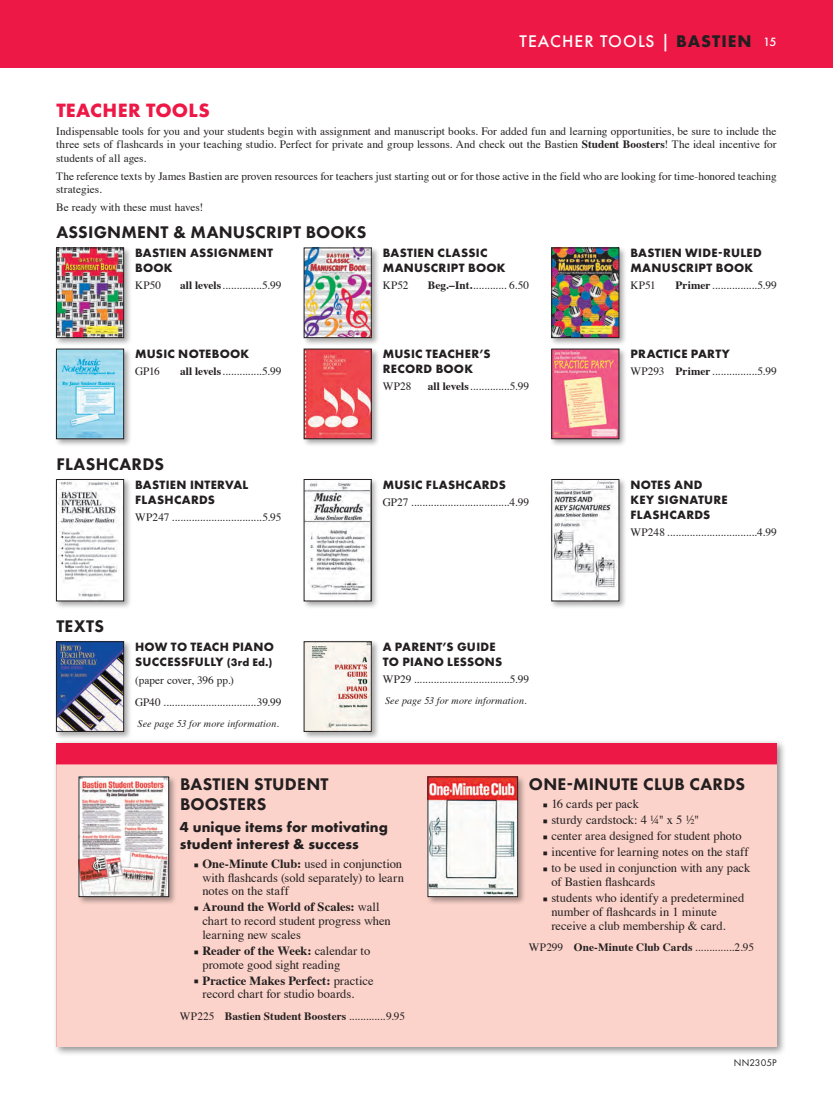
<style>
.page{position:relative;width:833px;height:1103px;background:#fff}
.page>*{position:absolute;margin:0;border:0;box-sizing:border-box;transform-origin:0 0}
.t1{font:700 20px "Futura PT";letter-spacing:.015em;color:#ed1845}
.t2{font:800 17.5px/20px "Futura PT";letter-spacing:.015em;color:#231f20}
.t3{font:500 17.5px "Futura PT";letter-spacing:.06em;color:#fff}
.t4{font:700 15px/17.5px "Futura PT";letter-spacing:.005em;color:#231f20}
.t5{font:12.5px/13.8px "Times";color:#231f20}
.t6{font:700 12.5px/15px "Futura PT";letter-spacing:.025em;color:#231f20}
.t7{font:11.25px/13.5px "Times";letter-spacing:.005em;color:#231f20}
.t8{font:700 11.25px "Times";letter-spacing:.01em;color:#231f20}
.t9{font:italic 10px "Times";letter-spacing:.015em;color:#231f20}
.t10{font:10px "Futura PT";letter-spacing:.005em;color:#231f20}
.s1{font-weight:700;color:#231f20}
.s2{font-size:12.5px}
.s3{font-weight:700}
.s4{font-size:11.25px}
.s5{font-weight:400}
</style>
<div class="page">
<div style="left:54px;top:639px;width:78px;height:101px;background:#231f20;opacity:.4"></div>
<img style="left:58px;top:643px;width:64px;height:86px">
<div style="left:56px;top:641px;width:68px;height:90px;border:1px solid #231f20"></div>
<div style="left:302px;top:639px;width:78px;height:101px;background:#231f20;opacity:.4"></div>
<img style="left:306px;top:643px;width:63px;height:86px">
<div style="left:54px;top:246px;width:78px;height:100px;background:#231f20;opacity:.4"></div>
<img style="left:58px;top:250px;width:64px;height:86px">
<div style="left:56px;top:248px;width:68px;height:90px;border:1px solid #231f20"></div>
<div style="left:302px;top:246px;width:78px;height:100px;background:#231f20;opacity:.4"></div>
<img style="left:306px;top:250px;width:63px;height:86px">
<div style="left:549px;top:246px;width:78px;height:100px;background:#231f20;opacity:.4"></div>
<img style="left:553px;top:250px;width:64px;height:86px">
<div style="left:551px;top:248px;width:68px;height:90px;border:1px solid #231f20"></div>
<div style="left:54px;top:347px;width:78px;height:100px;background:#231f20;opacity:.4"></div>
<img style="left:58px;top:351px;width:64px;height:86px">
<div style="left:56px;top:349px;width:68px;height:90px;border:1px solid #231f20"></div>
<div style="left:302px;top:347px;width:78px;height:100px;background:#231f20;opacity:.4"></div>
<img style="left:306px;top:351px;width:63px;height:86px">
<div style="left:549px;top:347px;width:78px;height:100px;background:#231f20;opacity:.4"></div>
<img style="left:553px;top:351px;width:64px;height:86px">
<div style="left:551px;top:349px;width:68px;height:90px;border:1px solid #231f20"></div>
<div style="left:54px;top:477px;width:78px;height:132px;background:#231f20;opacity:.4"></div>
<img style="left:58px;top:481px;width:64px;height:118px">
<div style="left:56px;top:479px;width:68px;height:122px;border:1px solid #231f20"></div>
<div style="left:302px;top:477px;width:78px;height:132px;background:#231f20;opacity:.4"></div>
<img style="left:306px;top:481px;width:63px;height:118px">
<div style="left:549px;top:477px;width:78px;height:132px;background:#231f20;opacity:.4"></div>
<img style="left:553px;top:481px;width:64px;height:118px">
<div style="left:551px;top:479px;width:68px;height:122px;border:1px solid #231f20"></div>
<div style="left:53px;top:739px;width:734px;height:318px;background:#231f20;opacity:.5"></div>
<svg style="left:55px;top:742px;width:723px;height:305px;background:#f9c4bf"></svg>
<div style="left:77px;top:774px;width:100px;height:131px;background:#231f20;opacity:.4"></div>
<img style="left:81px;top:778px;width:86px;height:116px">
<div style="left:426px;top:774px;width:100px;height:131px;background:#231f20;opacity:.4"></div>
<img style="left:430px;top:778px;width:86px;height:116px">
<div style="left:0;top:0;width:832px;height:68px;background:#ed1845"></div>
<svg style="left:194px;top:863px;width:4px;height:4px"></svg>
<svg style="left:194px;top:906px;width:4px;height:4px"></svg>
<svg style="left:194px;top:950px;width:4px;height:4px"></svg>
<svg style="left:194px;top:980px;width:4px;height:3px"></svg>
<svg style="left:543px;top:803px;width:4px;height:4px"></svg>
<svg style="left:543px;top:819px;width:4px;height:4px"></svg>
<svg style="left:543px;top:835px;width:4px;height:4px"></svg>
<svg style="left:543px;top:851px;width:4px;height:4px"></svg>
<svg style="left:543px;top:867px;width:4px;height:4px"></svg>
<svg style="left:543px;top:897px;width:4px;height:4px"></svg>
<h2 class="t3" style="left:519px;top:31px;width:258px">TEACHER TOOLS | <span class="s1">BASTIEN</span> <span class="s2">15</span></h2>
<h1 class="t1" style="left:56px;top:97px;width:155px">TEACHER TOOLS</h1>
<p class="t7" style="left:56px;top:123px;width:722px;text-align:justify">Indispensable tools for you and your students begin with assignment and manuscript books. For added fun and learning opportunities, be sure to include the three sets of flashcards in your teaching studio. Perfect for private and group lessons. And check out the Bastien <span class="s3">Student Boosters</span>! The ideal incentive for students of all ages.</p>
<p class="t7" style="left:56px;top:168px;width:722px">The reference texts by James Bastien are proven resources for teachers just starting out or for those active in the field who are looking for time-honored teaching strategies.</p>
<p class="t7" style="left:56px;top:200px;width:148px">Be ready with these must haves!</p>
<h2 class="t2" style="left:56px;top:222px;width:311px">ASSIGNMENT &amp; MANUSCRIPT BOOKS</h2>
<p class="t6" style="left:135px;top:245px;width:139px">BASTIEN ASSIGNMENT<br>BOOK</p>
<p class="t7" style="left:135px;top:278px;width:28px">KP50</p>
<p class="t8" style="left:180px;top:274px;width:43px">all levels</p>
<p class="t7" style="left:262px;top:278px;width:21px">5.99</p>
<p class="t6" style="left:383px;top:245px;width:124px">BASTIEN CLASSIC<br>MANUSCRIPT BOOK</p>
<p class="t7" style="left:382px;top:278px;width:27px">KP52</p>
<p class="t8" style="left:428px;top:274px;width:46px">Beg.–Int.</p>
<p class="t7" style="left:509px;top:278px;width:21px">6.50</p>
<p class="t6" style="left:135px;top:346px;width:116px">MUSIC NOTEBOOK</p>
<p class="t7" style="left:135px;top:364px;width:26px">GP16</p>
<p class="t8" style="left:180px;top:361px;width:43px">all levels</p>
<p class="t7" style="left:262px;top:364px;width:21px">5.99</p>
<p class="t6" style="left:383px;top:346px;width:109px">MUSIC TEACHER’S<br>RECORD BOOK</p>
<p class="t7" style="left:382px;top:379px;width:30px">WP28</p>
<p class="t8" style="left:428px;top:376px;width:43px">all levels</p>
<p class="t7" style="left:510px;top:379px;width:21px">5.99</p>
<h2 class="t2" style="left:56px;top:454px;width:109px">FLASHCARDS</h2>
<p class="t6" style="left:135px;top:477px;width:115px">BASTIEN INTERVAL<br>FLASHCARDS</p>
<p class="t7" style="left:135px;top:509px;width:36px">WP247</p>
<p class="t7" style="left:262px;top:509px;width:21px">5.95</p>
<p class="t6" style="left:383px;top:477px;width:125px">MUSIC FLASHCARDS</p>
<p class="t7" style="left:382px;top:494px;width:27px">GP27</p>
<p class="t7" style="left:509px;top:494px;width:21px">4.99</p>
<h2 class="t2" style="left:56px;top:616px;width:49px">TEXTS</h2>
<p class="t6" style="left:135px;top:639px;width:140px">HOW TO TEACH PIANO<br>SUCCESSFULLY <span class="s4">(3rd Ed.)</span></p>
<p class="t7" style="left:135px;top:668px;width:100px;line-height:21.5px">(paper cover, 396 pp.)<br>GP40</p>
<p class="t7" style="left:257px;top:694px;width:26px">39.99</p>
<p class="t9" style="left:137px;top:714px;width:143px">See page 53 for more information.</p>
<p class="t6" style="left:383px;top:639px;width:121px">A PARENT’S GUIDE<br>TO PIANO LESSONS</p>
<p class="t7" style="left:382px;top:671px;width:30px">WP29</p>
<p class="t7" style="left:509px;top:671px;width:21px">5.99</p>
<p class="t9" style="left:385px;top:692px;width:143px">See page 53 for more information.</p>
<p class="t6" style="left:630px;top:245px;width:133px">BASTIEN WIDE-RULED<br>MANUSCRIPT BOOK</p>
<p class="t7" style="left:630px;top:278px;width:27px">KP51</p>
<p class="t8" style="left:675px;top:274px;width:37px">Primer</p>
<p class="t7" style="left:757px;top:278px;width:21px">5.99</p>
<p class="t6" style="left:630px;top:346px;width:101px">PRACTICE PARTY</p>
<p class="t8" style="left:630px;top:361px;width:82px"><span class="s5">WP293</span> Primer</p>
<p class="t7" style="left:757px;top:364px;width:21px">5.99</p>
<p class="t6" style="left:630px;top:477px;width:99px">NOTES AND<br>KEY SIGNATURE<br>FLASHCARDS</p>
<p class="t7" style="left:630px;top:524px;width:36px">WP248</p>
<p class="t7" style="left:757px;top:524px;width:21px">4.99</p>
<h2 class="t2" style="left:180px;top:773px;width:150px">BASTIEN STUDENT<br>BOOSTERS</h2>
<h3 class="t4" style="left:180px;top:817px;width:209px">4 unique items for motivating student interest &amp; success</h3>
<p class="t5" style="left:202px;top:855px;width:203px"><span class="s3">One-Minute Club:</span> used in conjunction with flashcards (sold separately) to learn notes on the staff</p>
<p class="t5" style="left:202px;top:899px;width:190px"><span class="s3">Around the World of Scales:</span> wall chart to record student progress when learning new scales</p>
<p class="t5" style="left:202px;top:942px;width:169px"><span class="s3">Reader of the Week:</span> calendar to promote good sight reading</p>
<p class="t5" style="left:202px;top:972px;width:172px"><span class="s3">Practice Makes Perfect:</span> practice record chart for studio boards.</p>
<p class="t7" style="left:180px;top:1008px;width:227px">WP225 <span class="s3">Bastien Student Boosters</span> .............9.95</p>
<h2 class="t2" style="left:529px;top:773px;width:217px">ONE-MINUTE CLUB CARDS</h2>
<p class="t5" style="left:551px;top:795px;width:200px;line-height:16px">16 cards per pack<br>sturdy cardstock: 4 ¼" x 5 ½"<br>center area designed for student photo incentive for learning notes on the staff to be used in conjunction with any pack</p>
<p class="t5" style="left:551px;top:872px;width:194px;line-height:16px">of Bastien flashcards<br>students who identify a predetermined</p>
<p class="t5" style="left:551px;top:903px;width:176px">number of flashcards in 1 minute receive a club membership &amp; card.</p>
<p class="t7" style="left:529px;top:939px;width:226px">WP299 <span class="s3">One-Minute Club Cards</span> ..............2.95</p>
<p class="t10" style="left:733px;top:1056px;width:44px">NN2305P</p>
</div>
